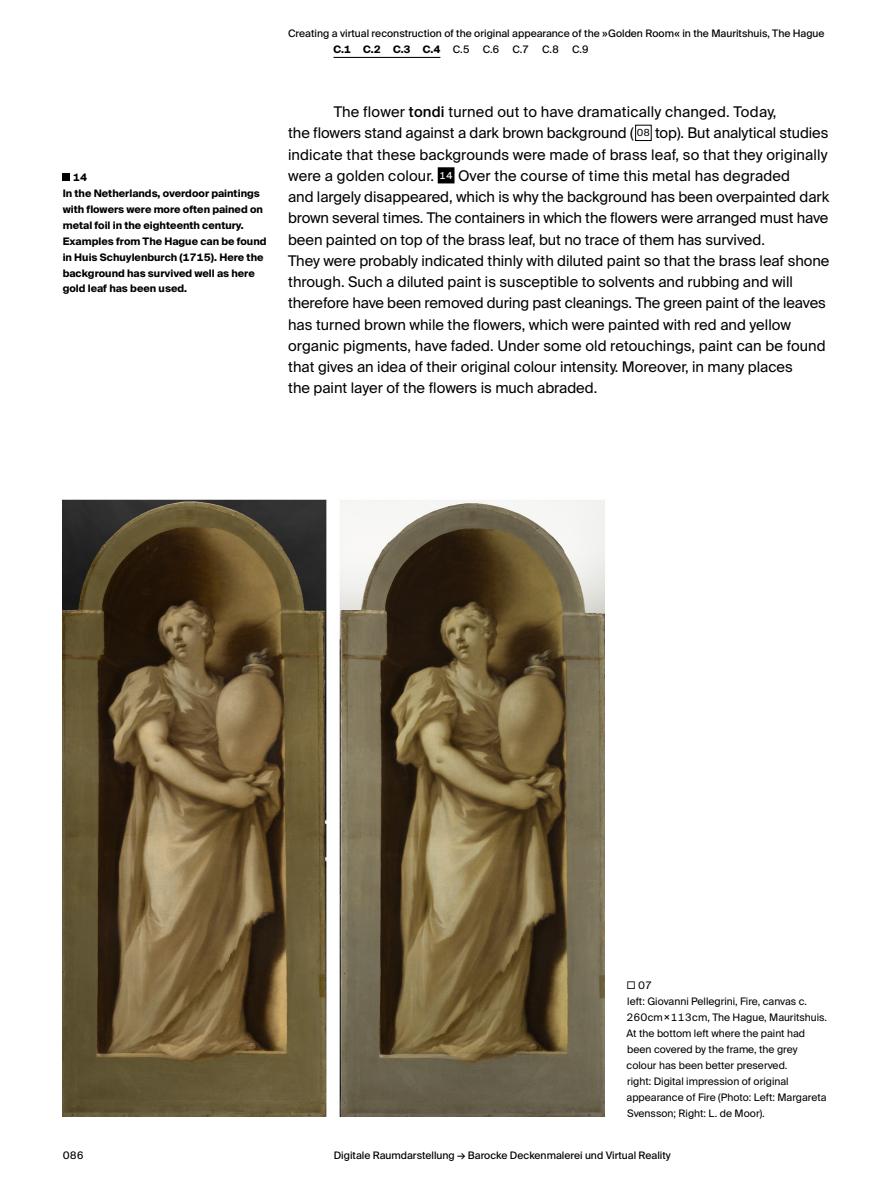
<style>
.page{position:relative;width:893px;height:1191px;background:#fff}
.page>*{position:absolute;margin:0;border:0;box-sizing:border-box;transform-origin:0 0}
.t1{font:14.7px/21.3px "Suisse Intl";color:#000}
.t2{font:10.35px/15.9px "Suisse Intl";color:#000}
.t3{font:700 10.35px/15.9px "Suisse Intl";color:#000}
.t4{font:10.35px "Suisse Intl";color:#000}
.s1{font-weight:700}
.s2{font-weight:500}
.s3{font-size:9.75px;color:#fff}
.s4{font-size:9.75px}
.s5{font-weight:300;font-size:14.1px}
</style>
<div class="page">
<hr style="left:333px;top:57px;width:107px;height:1px;background:#000">
<div style="left:438px;top:167px;width:16px;height:16px;background:#000"></div>
<div style="left:635px;top:125px;width:17px;height:16px;border:1px solid #000"></div>
<div style="left:63px;top:173px;width:7px;height:8px;background:#000"></div>
<img style="left:63px;top:499px;width:542px;height:617px">
<p class="t3" style="left:63px;top:169px;width:205px;text-indent:10px">14<br>In the Netherlands, overdoor paintings with flowers were more often pained on metal foil in the eighteenth century.<br>Examples from The Hague can be found in Huis Schuylenburch (1715). Here the background has survived well as here gold leaf has been used.</p>
<p class="t4" style="left:288px;top:28px;width:538px">Creating a virtual reconstruction of the original appearance of the »Golden Room« in the Mauritshuis, The Hague</p>
<p class="t4" style="left:333px;top:43px;width:257px"><span class="s1">C.1 C.2 C.3 C.4</span> C.5 C.6 C.7 C.8 C.9</p>
<p class="t1" style="left:288px;top:101px;width:543px;text-indent:46px">The flower <span class="s2">tondi</span> turned out to have dramatically changed. Today,<br>the flowers stand against a dark brown background ( <span class="s3">'</span><span class="s4">08</span><span class="s3">'</span> top). But analytical studies indicate that these backgrounds were made of brass leaf, so that they originally were a golden colour. <span class="s3">14</span> Over the course of time this metal has degraded<br>and largely disappeared, which is why the background has been overpainted dark brown several times. The containers in which the flowers were arranged must have been painted on top of the brass leaf, but no trace of them has survived.<br>They were probably indicated thinly with diluted paint so that the brass leaf shone through. Such a diluted paint is susceptible to solvents and rubbing and will therefore have been removed during past cleanings. The green paint of the leaves has turned brown while the flowers, which were painted with red and yellow organic pigments, have faded. Under some old retouchings, paint can be found that gives an idea of their original colour intensity. Moreover, in many places<br>the paint layer of the flowers is much abraded.</p>
<p class="t4" style="left:63px;top:1149px;width:23px">086</p>
<p class="t2" style="left:626px;top:977px;width:202px"><span class="s5">□</span> 07<br>left: Giovanni Pellegrini, Fire, canvas c.<br>260cm×113cm, The Hague, Mauritshuis.<br>At the bottom left where the paint had been covered by the frame, the grey colour has been better preserved.<br>right: Digital impression of original appearance of Fire (Photo: Left: Margareta Svensson; Right: L. de Moor).</p>
<p class="t4" style="left:334px;top:1149px;width:338px">Digitale Raumdarstellung → Barocke Deckenmalerei und Virtual Reality</p>
</div>
